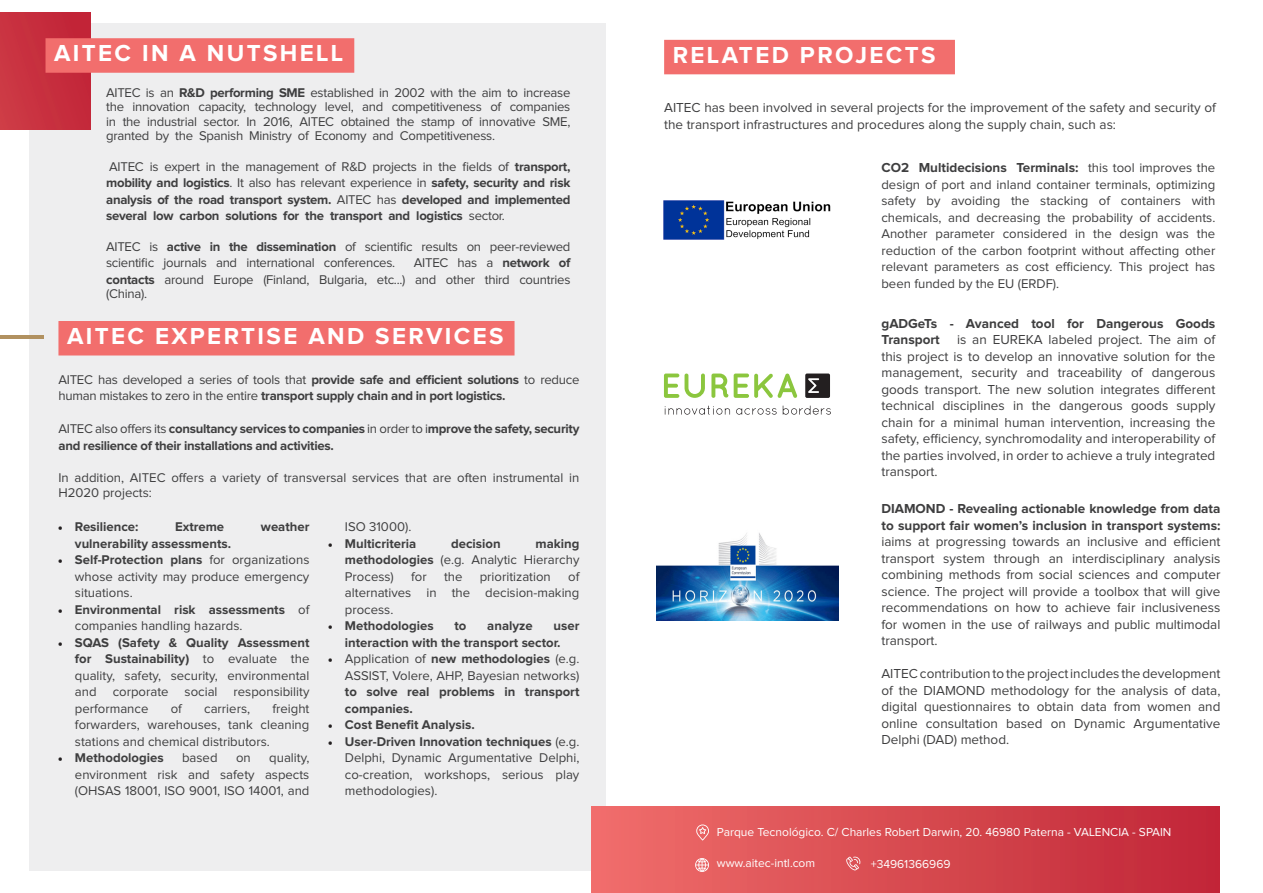
<style>
.page{position:relative;width:1263px;height:893px;background:#fff}
.page>*{position:absolute;margin:0;border:0;box-sizing:border-box;transform-origin:0 0}
.t1{font:700 24px "Proxima Nova";letter-spacing:.1em;color:#fff}
.t2{font:13.5px/16.5px "Proxima Nova";color:#3e3e3f;text-align:justify}
.t3{font:700 13.5px/16.5px "Proxima Nova";color:#3e3e3f}
.t4{font:13.2px/16.5px "Proxima Nova";color:#3e3e3f;text-align:justify}
.t5{font:700 13.2px/16.5px "Proxima Nova";color:#3e3e3f;text-align:justify}
.t6{font:13.2px/16.5px "Proxima Nova";letter-spacing:-.02em;color:#3e3e3f}
.t7{font:700 13.2px/16.5px "Proxima Nova";letter-spacing:-.02em;color:#3e3e3f}
.t8{font:12px "Proxima Nova";color:#fff}
.s1{font-weight:700}
.s2{font-weight:400}
.s3{font-family:"Minion Pro";font-weight:400;color:#231f20}
.s4{font-family:"Minion Pro";color:#231f20}
.s5{font-weight:400;font-size:13.2px}
</style>
<div class="page">
<div style="left:30px;top:23px;width:576px;height:847px;background:#eeeeef"></div>
<div style="left:0;top:13px;width:91px;height:117px;background:#c7303e"></div>
<div style="left:591px;top:806px;width:629px;height:87px;background:linear-gradient(to right,#f06f6b,#c02536)"></div>
<div style="left:46px;top:38px;width:308px;height:35px;background:#f26e6d"></div>
<div style="left:58px;top:321px;width:456px;height:34px;background:#f26e6d"></div>
<div style="left:664px;top:40px;width:291px;height:34px;background:#f26e6d"></div>
<svg style="left:696px;top:824px;width:13px;height:16px"></svg>
<svg style="left:845px;top:857px;width:15px;height:13px"></svg>
<svg style="left:695px;top:858px;width:14px;height:14px"></svg>
<hr style="left:0;top:335px;width:43px;height:4px;background:#b19160">
<img style="left:657px;top:533px;width:182px;height:88px">
<img style="left:664px;top:200px;width:167px;height:40px">
<div style="left:805px;top:373px;width:25px;height:25px;background:#231f20;border-radius:2px"></div>
<svg style="left:664px;top:374px;width:41px;height:24px"></svg>
<svg style="left:711px;top:374px;width:86px;height:24px"></svg>
<svg style="left:665px;top:406px;width:65px;height:9px"></svg>
<svg style="left:736px;top:408px;width:41px;height:7px"></svg>
<svg style="left:783px;top:406px;width:48px;height:9px"></svg>
<svg style="left:808px;top:378px;width:11px;height:15px"></svg>
<p class="t1" style="left:54px;top:43px;width:291px">AITEC IN A NUTSHELL</p>
<p class="t4" style="left:106px;top:86px;width:466px;line-height:14.2px">AITEC is an <span class="s1">R&amp;D performing SME</span> established in 2002 with the aim to increase the innovation capacity, technology level, and competitiveness of companies in the industrial sector. In 2016, AITEC obtained the stamp of innovative SME, granted by the Spanish Ministry of Economy and Competitiveness.</p>
<p class="t5" style="left:106px;top:158px;width:466px"><span class="s2">AITEC is expert in the management of R&amp;D projects in the fields of</span> transport, mobility and logistics<span class="s2">. It also has relevant experience in</span> safety, security and risk analysis of the road transport system. <span class="s2">AITEC has</span> developed and implemented several low carbon solutions for the transport and logistics <span class="s2">sector.</span></p>
<p class="t6" style="left:106px;top:239px;width:466px">AITEC is <span class="s1">active in the dissemination</span> of scientific results on peer-reviewed scientific journals and international conferences.</p>
<p class="t6" style="left:106px;top:255px;width:466px;text-align:right">AITEC has a <span class="s1">network of<br>contacts</span> around Europe (Finland, Bulgaria, etc...) and other third countries</p>
<p class="t4" style="left:106px;top:286px;width:42px">(China).</p>
<p class="t1" style="left:67px;top:325px;width:438px">AITEC EXPERTISE AND SERVICES</p>
<p class="t6" style="left:58px;top:372px;width:522px">AITEC has developed a series of tools that <span class="s1">provide safe and efficient solutions</span> to reduce human mistakes to zero in the entire <span class="s1">transport supply chain and in port logistics.</span></p>
<p class="t7" style="left:58px;top:421px;width:522px"><span class="s2">AITEC also offers its</span> consultancy services to companies <span class="s2">in order to i</span>mprove the safety, security and resilience of their installations and activities.</p>
<p class="t4" style="left:58px;top:470px;width:522px;line-height:15px">In addition, AITEC offers a variety of transversal services that are often instrumental in<br>H2020 projects:</p>
<p class="t5" style="left:58px;top:519px;width:82px"><span class="s3">•</span> Resilience:</p>
<p class="t5" style="left:175px;top:519px;width:51px">Extreme</p>
<p class="t5" style="left:261px;top:519px;width:50px">weather</p>
<p class="t5" style="left:75px;top:536px;width:158px">vulnerability assessments.</p>
<p class="t4" style="left:75px;top:552px;width:236px;text-indent:-17px"><span class="s4">•</span> <span class="s1">Self-Protection plans</span> for organizations whose activity may produce emergency situations.</p>
<p class="t5" style="left:75px;top:602px;width:236px;text-indent:-17px"><span class="s3">•</span> Environmental risk assessments <span class="s2">of companies handling hazards.</span></p>
<p class="t4" style="left:75px;top:635px;width:236px;text-indent:-17px"><span class="s4">•</span> <span class="s1">SQAS (Safety &amp; Quality Assessment for Sustainability)</span> to evaluate the quality, safety, security, environmental and corporate social responsibility performance</p>
<p class="t4" style="left:75px;top:701px;width:236px;text-indent:197px">freight forwarders, warehouses, tank cleaning stations and chemical distributors.</p>
<p class="t5" style="left:58px;top:750px;width:107px"><span class="s3">•</span> Methodologies</p>
<p class="t4" style="left:182px;top:750px;width:37px">based</p>
<p class="t4" style="left:236px;top:750px;width:16px">on</p>
<p class="t4" style="left:171px;top:701px;width:13px">of</p>
<p class="t4" style="left:204px;top:701px;width:47px">carriers,</p>
<p class="t4" style="left:75px;top:750px;width:236px;text-indent:194px">quality, environment risk and safety aspects (OHSAS 18001, ISO 9001, ISO 14001, and</p>
<p class="t4" style="left:345px;top:519px;width:68px">ISO 31000).</p>
<p class="t5" style="left:328px;top:536px;width:90px"><span class="s3">•</span> Multicriteria</p>
<p class="t5" style="left:451px;top:536px;width:51px">decision</p>
<p class="t4" style="left:345px;top:536px;width:236px;text-indent:190px"><span class="s1">making methodologies</span> (e.g. Analytic Hierarchy Process)</p>
<p class="t4" style="left:345px;top:569px;width:236px;text-indent:223px">of alternatives in the decision-making process.</p>
<p class="t5" style="left:328px;top:618px;width:107px"><span class="s3">•</span> Methodologies</p>
<p class="t5" style="left:454px;top:618px;width:13px">to</p>
<p class="t5" style="left:487px;top:618px;width:47px">analyze</p>
<p class="t4" style="left:411px;top:569px;width:17px">for</p>
<p class="t4" style="left:444px;top:569px;width:20px">the</p>
<p class="t4" style="left:480px;top:569px;width:73px">prioritization</p>
<p class="t5" style="left:345px;top:618px;width:236px;text-indent:209px">user interaction with the transport sector.</p>
<p class="t5" style="left:345px;top:651px;width:236px;text-indent:-17px"><span class="s3">•</span> <span class="s2">Application of</span> new methodologies <span class="s2">(e.g.<br>ASSIST, Volere, AHP, Bayesian networks) </span>to solve real problems in transport companies.</p>
<p class="t5" style="left:328px;top:717px;width:148px"><span class="s3">•</span> Cost Benefit Analysis.</p>
<p class="t4" style="left:345px;top:734px;width:236px;text-indent:-17px"><span class="s4">•</span> <span class="s1">User-Driven Innovation techniques</span> (e.g.<br>Delphi, Dynamic Argumentative Delphi, co-creation, workshops, serious play methodologies).</p>
<p class="t1" style="left:673px;top:44px;width:264px">RELATED PROJECTS</p>
<p class="t2" style="left:664px;top:100px;width:553px">AITEC has been involved in several projects for the improvement of the safety and security of the transport infrastructures and procedures along the supply chain, such as:</p>
<p class="t3" style="left:881px;top:160px;width:335px">CO2 Multidecisions Terminals: <span class="s5">this tool improves the</span></p>
<p class="t4" style="left:881px;top:177px;width:335px">design of port and inland container terminals, optimizing safety by avoiding the stacking of containers with chemicals, and decreasing the probability of accidents.<br>Another parameter considered in the design was the reduction of the carbon footprint without affecting other relevant parameters as cost efficiency. This project has been funded by the EU (ERDF).</p>
<p class="t3" style="left:881px;top:315px;width:335px">gADGeTs - Avanced tool for Dangerous Goods<br>Transport</p>
<p class="t2" style="left:881px;top:332px;width:335px;text-indent:76px">is an EUREKA labeled project. The aim of this project is to develop an innovative solution for the management, security and traceability of dangerous goods transport. The new solution integrates different technical disciplines in the dangerous goods supply chain for a minimal human intervention, increasing the safety, efficiency, synchromodality and interoperability of the parties involved, in order to achieve a truly integrated transport.</p>
<p class="t2" style="left:881px;top:501px;width:341px"><span class="s1">DIAMOND - Revealing actionable knowledge from data to support fair women’s inclusion in transport systems: </span>iaims at progressing towards an inclusive and efficient transport system through an interdisciplinary analysis combining methods from social sciences and computer science. The project will provide a toolbox that will give recommendations on how to achieve fair inclusiveness for women in the use of railways and public multimodal transport.</p>
<p class="t2" style="left:881px;top:666px;width:340px">AITEC contribution to the project includes the development of the DIAMOND methodology for the analysis of data, digital questionnaires to obtain data from women and online consultation based on Dynamic Argumentative Delphi (DAD) method.</p>
<p class="t8" style="left:717px;top:826px;width:456px">Parque Tecnológico. C/ Charles Robert Darwin, 20. 46980 Paterna - VALENCIA - SPAIN</p>
<p class="t8" style="left:717px;top:858px;width:100px">www.aitec-intl.com</p>
<p class="t8" style="left:871px;top:858px;width:81px">+34961366969</p>
</div>
